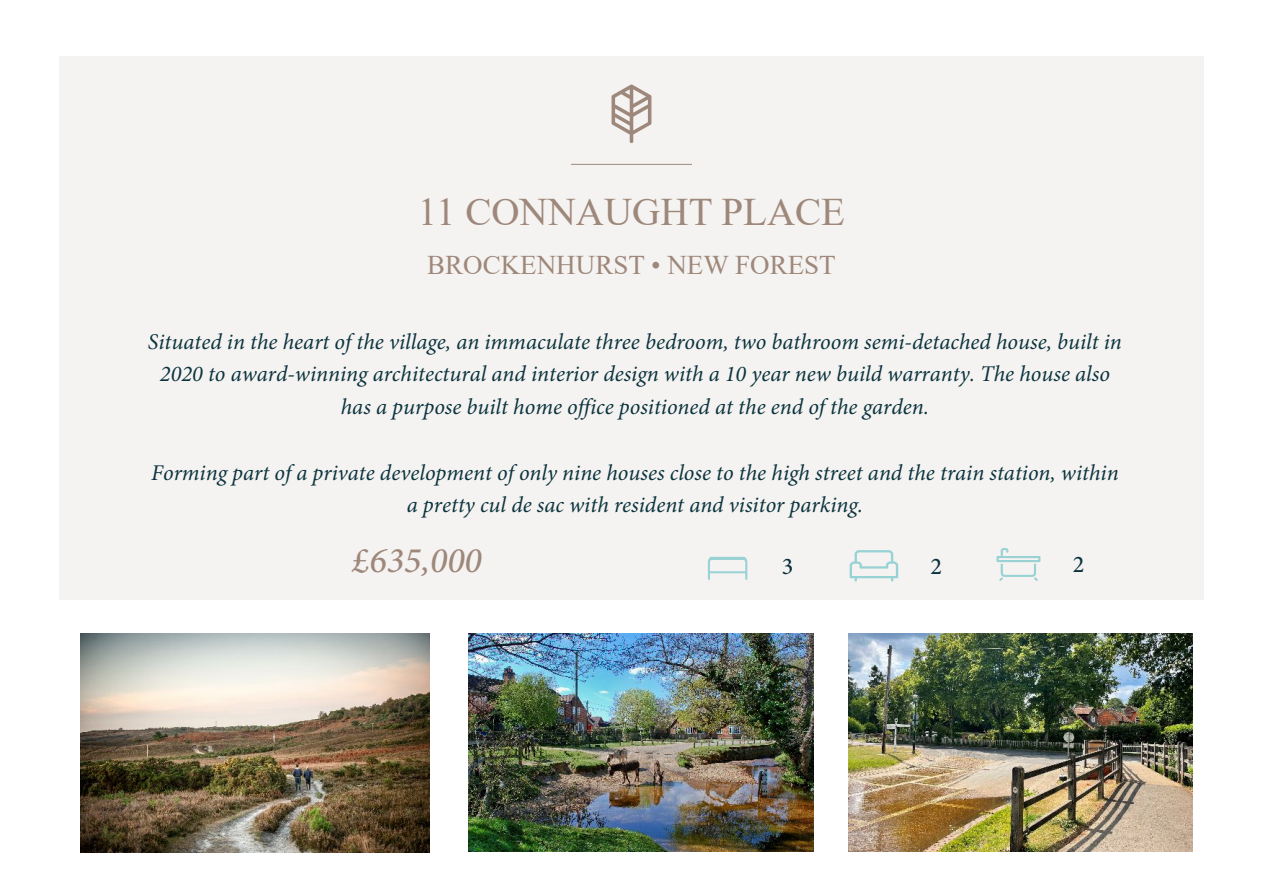
<style>
.page{position:relative;width:1263px;height:893px;background:#fff}
.page>*{position:absolute;margin:0;border:0;box-sizing:border-box;transform-origin:0 0}
.t1{font:39px "Times New Roman";color:#9e887b}
.t2{font:italic 500 36px "Minion Pro";color:#9e887b}
.t3{font:27px "Times New Roman";color:#9e887b}
.t4{font:500 24px "Minion Pro";color:#0b333d}
.t5{font:italic 22.5px/32.7px "Minion Pro";color:#0b343e;text-align:center}
</style>
<div class="page">
<div style="left:59px;top:57px;width:1145px;height:543px;background:#f5f3f1"></div>
<hr style="left:571px;top:164px;width:121px;height:1px;background:#9e887b">
<svg style="left:611px;top:84px;width:40px;height:59px"></svg>
<svg style="left:996px;top:548px;width:44px;height:33px"></svg>
<svg style="left:850px;top:550px;width:48px;height:31px"></svg>
<svg style="left:708px;top:557px;width:39px;height:23px"></svg>
<hr style="left:709px;top:571px;width:37px;height:2px;background:#98d2d4">
<img style="left:80px;top:633px;width:350px;height:219px">
<img style="left:468px;top:633px;width:345px;height:218px">
<img style="left:848px;top:633px;width:345px;height:218px">
<h1 class="t1" style="left:418px;top:198px;width:429px">11 CONNAUGHT PLACE</h1>
<p class="t3" style="left:427px;top:255px;width:410px">BROCKENHURST • NEW FOREST</p>
<p class="t5" style="left:148px;top:327px;width:975px">Situated in the heart of the village, an immaculate three bedroom, two bathroom semi-detached house, built in<br>2020 to award-winning architectural and interior design with a 10 year new build warranty. The house also has a purpose built home office positioned at the end of the garden.</p>
<p class="t5" style="left:151px;top:458px;width:969px">Forming part of a private development of only nine houses close to the high street and the train station, within a pretty cul de sac with resident and visitor parking.</p>
<h2 class="t2" style="left:352px;top:546px;width:131px">£635,000</h2>
<p class="t4" style="left:782px;top:557px;width:13px">3</p>
<p class="t4" style="left:930px;top:556px;width:13px">2</p>
<p class="t4" style="left:1073px;top:555px;width:13px">2</p>
</div>
